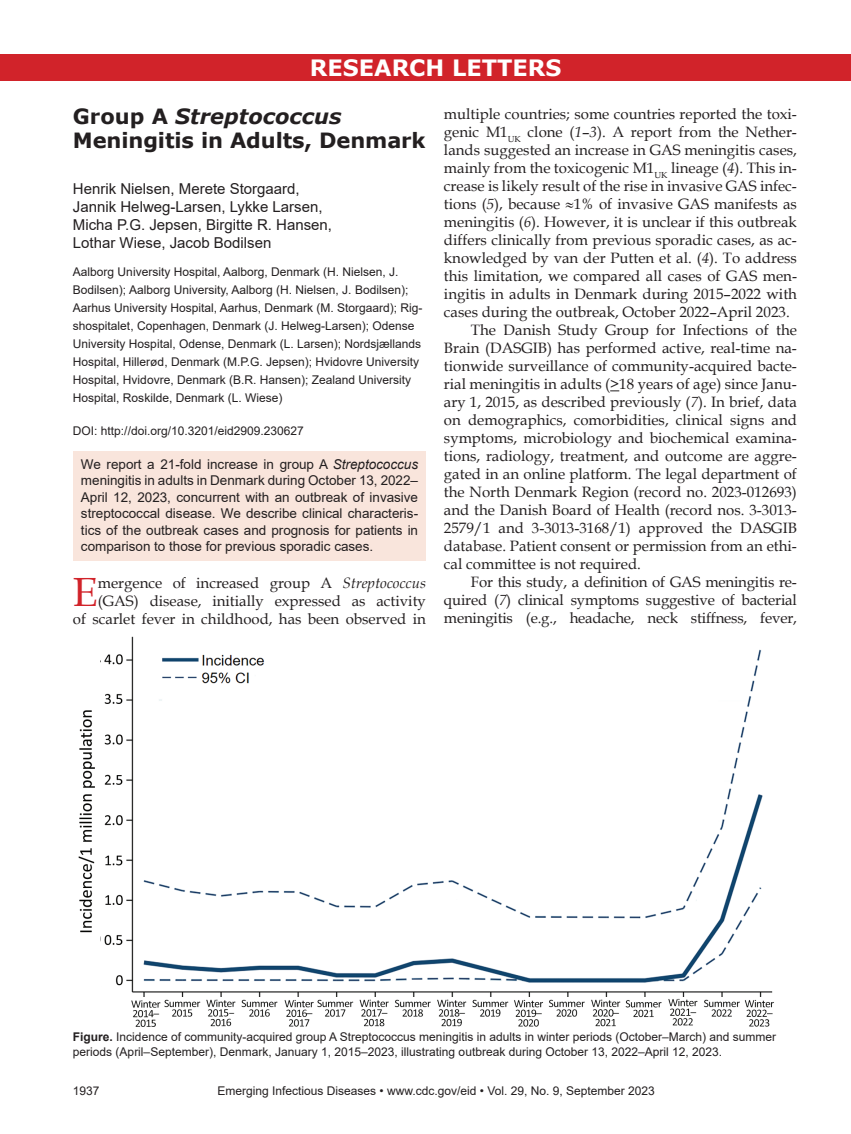
<style>
.page{position:relative;width:851px;height:1134px;background:#fff}
.page>*{position:absolute;margin:0;border:0;box-sizing:border-box;transform-origin:0 0}
.t1{font:40.8px "Book Antiqua";color:#d1232a}
.t2{font:700 22.5px "Verdana";color:#fff}
.t3{font:700 21px/24px "Verdana";letter-spacing:-.005em;color:#231f20}
.t4{font:15px/18px "Book Antiqua";color:#231f20;text-align:right}
.t5{font:15px/18px "Arial";color:#231f20}
.t6{font:13.5px/16.5px "Arial";color:#231f20;text-align:justify}
.t7{font:12px/18px "Arial";color:#231f20}
.s1{font-style:italic}
.s2{font-weight:700}
</style>
<div class="page">
<div style="left:0;top:54px;width:850px;height:27px;background:#d1232a"></div>
<div style="left:74px;top:452px;width:352px;height:109px;background:#f9e5dc"></div>
<img style="left:78px;top:636px;width:696px;height:391px">
<h2 class="t2" style="left:310px;top:51px;width:253px">RESEARCH LETTERS</h2>
<h3 class="t3" style="left:73px;top:104px;width:354px">Group A <span class="s1">Streptococcus<br></span>Meningitis in Adults, Denmark</h3>
<p class="t5" style="left:73px;top:180px;width:261px">Henrik Nielsen, Merete Storgaard, Jannik Helweg-Larsen, Lykke Larsen, Micha P.G. Jepsen, Birgitte R. Hansen, Lothar Wiese, Jacob Bodilsen</p>
<p class="t7" style="left:73px;top:263px;width:351px">Aalborg University Hospital, Aalborg, Denmark (H. Nielsen, J.<br>Bodilsen); Aalborg University, Aalborg (H. Nielsen, J. Bodilsen); Aarhus University Hospital, Aarhus, Denmark (M. Storgaard); Rig&shy;shospitalet, Copenhagen, Denmark (J. Helweg-Larsen); Odense University Hospital, Odense, Denmark (L. Larsen); Nordsjællands Hospital, Hillerød, Denmark (M.P.G. Jepsen); Hvidovre University Hospital, Hvidovre, Denmark (B.R. Hansen); Zealand University Hospital, Roskilde, Denmark (L. Wiese)</p>
<p class="t7" style="left:73px;top:422px;width:232px">DOI: http://doi.org/10.3201/eid2909.230627</p>
<p class="t6" style="left:81px;top:456px;width:339px">We report a 21-fold increase in group A <span class="s1">Streptococcus </span>meningitis in adults in Denmark during October 13, 2022– April 12, 2023, concurrent with an outbreak of invasive streptococcal disease. We describe clinical characteris&shy;tics of the outbreak cases and prognosis for patients in comparison to those for previous sporadic cases.</p>
<p class="t4" style="left:73px;top:574px;width:354px">mergence of increased group A <span class="s1">Streptococcus </span>(GAS) disease, initially expressed as activity<br>of scarlet fever in childhood, has been observed in</p>
<h1 class="t1" style="left:73px;top:564px;width:26px">E</h1>
<p class="t4" style="left:444px;top:104px;width:354px">multiple countries; some countries reported the toxi-</p>
<p class="t4" style="left:444px;top:122px;width:354px">genic M1<sub>UK</sub> clone (<span class="s1">1</span>–<span class="s1">3</span>). A report from the Nether-</p>
<p class="t4" style="left:444px;top:140px;width:354px">lands suggested an increase in GAS meningitis cases,</p>
<p class="t4" style="left:444px;top:158px;width:354px">mainly from the toxicogenic M1<sub>UK</sub> lineage (<span class="s1">4</span>). This in-</p>
<p class="t4" style="left:444px;top:176px;width:354px">crease is likely result of the rise in invasive GAS infec-</p>
<p class="t4" style="left:444px;top:194px;width:354px">tions (<span class="s1">5</span>), because ≈1% of invasive GAS manifests as</p>
<p class="t4" style="left:444px;top:212px;width:354px">meningitis (<span class="s1">6</span>). However, it is unclear if this outbreak</p>
<p class="t4" style="left:444px;top:230px;width:354px">differs clinically from previous sporadic cases, as ac-</p>
<p class="t4" style="left:444px;top:248px;width:354px">knowledged by van der Putten et al. (<span class="s1">4</span>). To address</p>
<p class="t4" style="left:444px;top:266px;width:354px">this limitation, we compared all cases of GAS men-</p>
<p class="t4" style="left:444px;top:284px;width:354px">ingitis in adults in Denmark during 2015–2022 with</p>
<p class="t4" style="left:444px;top:302px;width:347px">cases during the outbreak, October 2022–April 2023.</p>
<p class="t4" style="left:471px;top:320px;width:327px">The Danish Study Group for Infections of the</p>
<p class="t4" style="left:444px;top:338px;width:354px">Brain (DASGIB) has performed active, real-time na-</p>
<p class="t4" style="left:444px;top:356px;width:354px">tionwide surveillance of community-acquired bacte-</p>
<p class="t4" style="left:444px;top:374px;width:354px">rial meningitis in adults (&gt;18 years of age) since Janu-</p>
<p class="t4" style="left:444px;top:392px;width:354px">ary 1, 2015, as described previously (<span class="s1">7</span>). In brief, data</p>
<p class="t4" style="left:444px;top:410px;width:354px">on demographics, comorbidities, clinical signs and</p>
<p class="t4" style="left:444px;top:428px;width:354px">symptoms, microbiology and biochemical examina-</p>
<p class="t4" style="left:444px;top:446px;width:354px">tions, radiology, treatment, and outcome are aggre-</p>
<p class="t4" style="left:444px;top:464px;width:354px">gated in an online platform. The legal department of</p>
<p class="t4" style="left:444px;top:482px;width:354px">the North Denmark Region (record no. 2023-012693)</p>
<p class="t4" style="left:444px;top:500px;width:354px">and the Danish Board of Health (record nos. 3-3013-</p>
<p class="t4" style="left:444px;top:518px;width:354px">2579/1 and 3-3013-3168/1) approved the DASGIB</p>
<p class="t4" style="left:444px;top:536px;width:354px">database. Patient consent or permission from an ethi-</p>
<p class="t4" style="left:444px;top:554px;width:198px">cal committee is not required.</p>
<p class="t4" style="left:471px;top:572px;width:327px">For this study, a definition of GAS meningitis re-</p>
<p class="t4" style="left:444px;top:590px;width:354px">quired (<span class="s1">7</span>) clinical symptoms suggestive of bacterial</p>
<p class="t4" style="left:444px;top:608px;width:354px">meningitis (e.g., headache, neck stiffness, fever,</p>
<p class="t7" style="left:73px;top:1029px;width:704px;line-height:15px"><span class="s2">Figure.</span> Incidence of community-acquired group A Streptococcus meningitis in adults in winter periods (October–March) and summer periods (April–September), Denmark, January 1, 2015–2023, illustrating outbreak during October 13, 2022–April 12, 2023.</p>
<p class="t7" style="left:73px;top:1082px;width:28px">1937</p>
<p class="t7" style="left:217px;top:1082px;width:439px">Emerging Infectious Diseases • www.cdc.gov/eid • Vol. 29, No. 9, September 2023</p>
</div>
